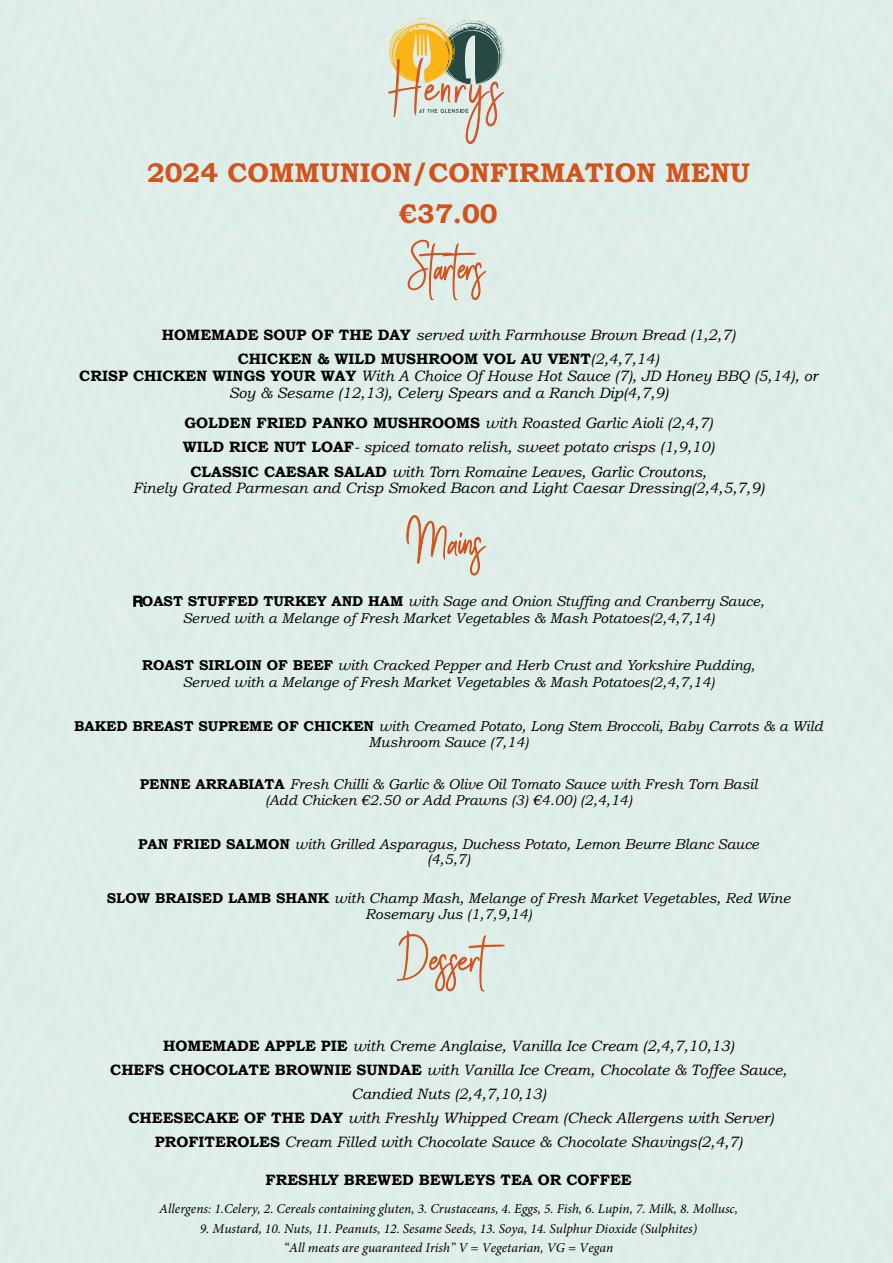
<style>
.page{position:relative;width:893px;height:1263px;background:#e0eeea}
.page>*{position:absolute;margin:0;border:0;box-sizing:border-box;transform-origin:0 0}
.t1{font:700 27px "Bookman Old Style";color:#d2531b}
.t2{font:700 27px "Bookman Old Style";color:#d2521b}
.t3{font:italic 15px/24px "Bookman Old Style";color:#000;text-align:center}
.t4{font:700 15px/24px "Bookman Old Style";color:#000;text-align:center}
.t5{font:italic 14.25px/15px "Bookman Old Style";color:#000;text-align:center}
.t6{font:italic 13.5px/19.4px "Minion Pro";color:#000;text-align:center}
.s1{font-weight:400;font-style:italic}
.s2{font-weight:700;font-style:normal}
.s3{font-family:"Helvetica Neue LT";font-weight:500;font-style:normal}
</style>
<div class="page">
<h1 class="t1" style="left:147px;top:153px;width:605px">2024 COMMUNION/CONFIRMATION MENU</h1>
<h1 class="t2" style="left:399px;top:194px;width:100px">€37.00</h1>
<p class="t4" style="left:162px;top:322px;width:575px">HOMEMADE SOUP OF THE DAY <span class="s1">served with Farmhouse Brown Bread (1,2,7)<br></span>CHICKEN &amp; WILD MUSHROOM VOL AU VENT<span class="s1">(2,4,7,14)</span></p>
<p class="t3" style="left:79px;top:367px;width:740px;line-height:17px"><span class="s2">CRISP CHICKEN WINGS YOUR WAY</span> With A Choice Of House Hot Sauce (7), JD Honey BBQ (5,14), or<br>Soy &amp; Sesame (12,13), Celery Spears and a Ranch Dip(4,7,9)</p>
<p class="t3" style="left:183px;top:411px;width:533px"><span class="s2">GOLDEN FRIED PANKO MUSHROOMS</span> with Roasted Garlic Aioli (2,4,7)<br><span class="s2">WILD RICE NUT LOAF</span>- spiced tomato relish, sweet potato crisps (1,9,10)<br><span class="s2">CLASSIC CAESAR SALAD</span> with Torn Romaine Leaves, Garlic Croutons,</p>
<p class="t3" style="left:133px;top:476px;width:633px">Finely Grated Parmesan and Crisp Smoked Bacon and Light Caesar Dressing(2,4,5,7,9)</p>
<p class="t5" style="left:133px;top:593px;width:633px;line-height:16.8px"><span class="s3">R</span><span class="s2">OAST STUFFED TURKEY AND HAM</span> with Sage and Onion Stuffing and Cranberry Sauce,<br>Served with a Melange of Fresh Market Vegetables &amp; Mash Potatoes(2,4,7,14)</p>
<p class="t5" style="left:142px;top:657px;width:615px;line-height:17px"><span class="s2">ROAST SIRLOIN OF BEEF</span> with Cracked Pepper and Herb Crust and Yorkshire Pudding,<br>Served with a Melange of Fresh Market Vegetables &amp; Mash Potatoes(2,4,7,14)</p>
<p class="t5" style="left:74px;top:719px;width:750px"><span class="s2">BAKED BREAST SUPREME OF CHICKEN</span> with Creamed Potato, Long Stem Broccoli, Baby Carrots &amp; a Wild<br>Mushroom Sauce (7,14)</p>
<p class="t5" style="left:140px;top:776px;width:619px;line-height:16.2px"><span class="s2">PENNE ARRABIATA</span> Fresh Chilli &amp; Garlic &amp; Olive Oil Tomato Sauce with Fresh Torn Basil (Add Chicken €2.50 or Add Prawns (3) €4.00) (2,4,14)</p>
<p class="t5" style="left:138px;top:836px;width:622px"><span class="s2">PAN FRIED SALMON</span> with Grilled Asparagus, Duchess Potato, Lemon Beurre Blanc Sauce (4,5,7)</p>
<p class="t5" style="left:107px;top:890px;width:685px;line-height:15.9px"><span class="s2">SLOW BRAISED LAMB SHANK</span> with Champ Mash, Melange of Fresh Market Vegetables, Red Wine<br>Rosemary Jus (1,7,9,14)</p>
<p class="t3" style="left:110px;top:1033px;width:678px"><span class="s2">HOMEMADE APPLE PIE</span> with Creme Anglaise, Vanilla Ice Cream (2,4,7,10,13)<br><span class="s2">CHEFS CHOCOLATE BROWNIE SUNDAE</span> with Vanilla Ice Cream, Chocolate &amp; Toffee Sauce, Candied Nuts (2,4,7,10,13)<br><span class="s2">CHEESECAKE OF THE DAY</span> with Freshly Whipped Cream (Check Allergens with Server)<br><span class="s2">PROFITEROLES</span> Cream Filled with Chocolate Sauce &amp; Chocolate Shavings(2,4,7)</p>
<p class="t4" style="left:265px;top:1167px;width:368px">FRESHLY BREWED BEWLEYS TEA OR COFFEE</p>
<p class="t6" style="left:159px;top:1199px;width:580px">Allergens: 1.Celery, 2. Cereals containing gluten, 3. Crustaceans, 4. Eggs, 5. Fish, 6. Lupin, 7. Milk, 8. Mollusc,</p>
<p class="t6" style="left:200px;top:1219px;width:499px">9. Mustard, 10. Nuts, 11. Peanuts, 12. Sesame Seeds, 13. Soya, 14. Sulphur Dioxide (Sulphites) “All meats are guaranteed Irish” V = Vegetarian, VG = Vegan</p>
</div>
